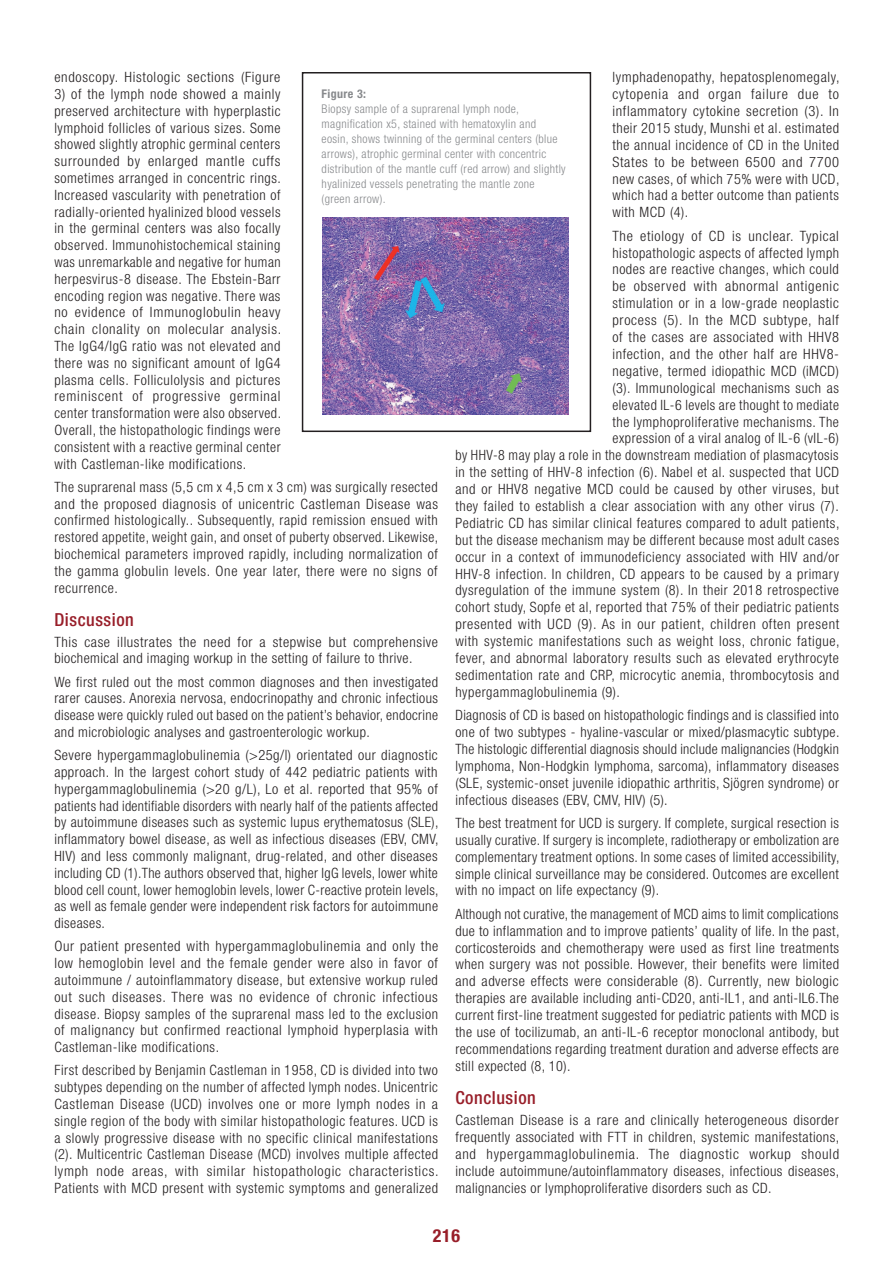
<style>
.page{position:relative;width:893px;height:1263px;background:#fff}
.page>*{position:absolute;margin:0;border:0;box-sizing:border-box;transform-origin:0 0}
.t1{font:500 condensed 18px "Helvetica Neue LT Std";letter-spacing:.03em;color:#981e29}
.t2{font:700 condensed 18px "Helvetica Neue LT Std";color:#981e29}
.t3{font:300 condensed 14.25px/16.8px "Helvetica Neue LT Std";letter-spacing:.04em;color:#231f20;text-align:justify}
.t4{font:300 condensed 12px/15px "Helvetica Neue LT Std";letter-spacing:.03em;color:#87898c}
.t5{font:700 condensed 12px "Helvetica Neue LT Std";letter-spacing:.03em;color:#87898c}
</style>
<div class="page">
<div style="left:302px;top:72px;width:289px;height:360px;border:2px solid #231f20"></div>
<img style="left:322px;top:217px;width:247px;height:197px">
<p class="t3" style="left:54px;top:69px;width:228px">endoscopy. Histologic sections (Figure</p>
<p class="t3" style="left:54px;top:85px;width:228px">3) of the lymph node showed a mainly preserved architecture with hyperplastic lymphoid follicles of various sizes. Some showed slightly atrophic germinal centers surrounded by enlarged mantle cuffs sometimes arranged in concentric rings.<br>Increased vascularity with penetration of radially-oriented hyalinized blood vessels in the germinal centers was also focally observed. Immunohistochemical staining was unremarkable and negative for human herpesvirus-8 disease. The Ebstein-Barr encoding region was negative. There was no evidence of Immunoglobulin heavy chain clonality on molecular analysis.<br>The IgG4/IgG ratio was not elevated and there was no significant amount of IgG4 plasma cells. Folliculolysis and pictures reminiscent of progressive germinal center transformation were also observed.<br>Overall, the histopathologic findings were consistent with a reactive germinal center with Castleman-like modifications.</p>
<p class="t3" style="left:54px;top:478px;width:385px">The suprarenal mass (5,5 cm x 4,5 cm x 3 cm) was surgically resected and the proposed diagnosis of unicentric Castleman Disease was confirmed histologically.. Subsequently, rapid remission ensued with restored appetite, weight gain, and onset of puberty observed. Likewise, biochemical parameters improved rapidly, including normalization of the gamma globulin levels. One year later, there were no signs of recurrence.</p>
<p class="t1" style="left:54px;top:608px;width:81px">Discussion</p>
<p class="t3" style="left:54px;top:633px;width:385px">This case illustrates the need for a stepwise but comprehensive biochemical and imaging workup in the setting of failure to thrive.</p>
<p class="t3" style="left:54px;top:673px;width:385px">We first ruled out the most common diagnoses and then investigated rarer causes. Anorexia nervosa, endocrinopathy and chronic infectious disease were quickly ruled out based on the patient’s behavior, endocrine and microbiologic analyses and gastroenterologic workup.</p>
<p class="t3" style="left:54px;top:746px;width:386px">Severe hypergammaglobulinemia (&gt;25g/l) orientated our diagnostic approach. In the largest cohort study of 442 pediatric patients with hypergammaglobulinemia (&gt;20 g/L), Lo et al. reported that 95% of patients had identifiable disorders with nearly half of the patients affected by autoimmune diseases such as systemic lupus erythematosus (SLE), inflammatory bowel disease, as well as infectious diseases (EBV, CMV, HIV) and less commonly malignant, drug-related, and other diseases including CD (1).The authors observed that, higher IgG levels, lower white blood cell count, lower hemoglobin levels, lower C-reactive protein levels, as well as female gender were independent risk factors for autoimmune diseases.</p>
<p class="t3" style="left:54px;top:938px;width:385px">Our patient presented with hypergammaglobulinemia and only the low hemoglobin level and the female gender were also in favor of autoimmune / autoinflammatory disease, but extensive workup ruled out such diseases. There was no evidence of chronic infectious disease. Biopsy samples of the suprarenal mass led to the exclusion of malignancy but confirmed reactional lymphoid hyperplasia with Castleman-like modifications.</p>
<p class="t3" style="left:54px;top:1062px;width:386px">First described by Benjamin Castleman in 1958, CD is divided into two subtypes depending on the number of affected lymph nodes. Unicentric Castleman Disease (UCD) involves one or more lymph nodes in a single region of the body with similar histopathologic features. UCD is a slowly progressive disease with no specific clinical manifestations (2). Multicentric Castleman Disease (MCD) involves multiple affected lymph node areas, with similar histopathologic characteristics.<br>Patients with MCD present with systemic symptoms and generalized</p>
<p class="t3" style="left:612px;top:69px;width:229px">lymphadenopathy, hepatosplenomegaly, cytopenia and organ failure due to inflammatory cytokine secretion (3). In their 2015 study, Munshi et al. estimated the annual incidence of CD in the United States to be between 6500 and 7700 new cases, of which 75% were with UCD, which had a better outcome than patients with MCD (4).</p>
<p class="t3" style="left:612px;top:227px;width:228px">The etiology of CD is unclear. Typical</p>
<p class="t3" style="left:612px;top:244px;width:228px">histopathologic aspects of affected lymph</p>
<p class="t3" style="left:612px;top:261px;width:228px">nodes are reactive changes, which could</p>
<p class="t3" style="left:612px;top:278px;width:228px">be observed with abnormal antigenic</p>
<p class="t3" style="left:612px;top:295px;width:228px">stimulation or in a low-grade neoplastic</p>
<p class="t3" style="left:612px;top:312px;width:228px">process (5). In the MCD subtype, half</p>
<p class="t3" style="left:612px;top:328px;width:228px">of the cases are associated with HHV8</p>
<p class="t3" style="left:612px;top:345px;width:228px">infection, and the other half are HHV8-</p>
<p class="t3" style="left:612px;top:362px;width:228px">negative, termed idiopathic MCD (iMCD)</p>
<p class="t3" style="left:612px;top:379px;width:228px">(3). Immunological mechanisms such as</p>
<p class="t3" style="left:612px;top:396px;width:228px">elevated IL-6 levels are thought to mediate</p>
<p class="t3" style="left:612px;top:413px;width:228px">the lymphoproliferative mechanisms. The</p>
<p class="t3" style="left:612px;top:430px;width:228px">expression of a viral analog of IL-6 (vIL-6)</p>
<p class="t3" style="left:455px;top:447px;width:385px">by HHV-8 may play a role in the downstream mediation of plasmacytosis</p>
<p class="t3" style="left:455px;top:464px;width:385px">in the setting of HHV-8 infection (6). Nabel et al. suspected that UCD</p>
<p class="t3" style="left:455px;top:480px;width:385px">and or HHV8 negative MCD could be caused by other viruses, but</p>
<p class="t3" style="left:455px;top:497px;width:385px">they failed to establish a clear association with any other virus (7).</p>
<p class="t3" style="left:455px;top:514px;width:386px">Pediatric CD has similar clinical features compared to adult patients,</p>
<p class="t3" style="left:455px;top:531px;width:385px">but the disease mechanism may be different because most adult cases</p>
<p class="t3" style="left:455px;top:548px;width:385px">occur in a context of immunodeficiency associated with HIV and/or</p>
<p class="t3" style="left:455px;top:565px;width:385px">HHV-8 infection. In children, CD appears to be caused by a primary</p>
<p class="t3" style="left:455px;top:582px;width:385px">dysregulation of the immune system (8). In their 2018 retrospective</p>
<p class="t3" style="left:455px;top:599px;width:385px">cohort study, Sopfe et al, reported that 75% of their pediatric patients</p>
<p class="t3" style="left:455px;top:616px;width:385px">presented with UCD (9). As in our patient, children often present</p>
<p class="t3" style="left:455px;top:633px;width:386px">with systemic manifestations such as weight loss, chronic fatigue,</p>
<p class="t3" style="left:455px;top:649px;width:385px">fever, and abnormal laboratory results such as elevated erythrocyte</p>
<p class="t3" style="left:455px;top:666px;width:385px">sedimentation rate and CRP, microcytic anemia, thrombocytosis and</p>
<p class="t3" style="left:455px;top:683px;width:166px">hypergammaglobulinemia (9).</p>
<p class="t3" style="left:455px;top:706px;width:386px">Diagnosis of CD is based on histopathologic findings and is classified into one of two subtypes - hyaline-vascular or mixed/plasmacytic subtype.<br>The histologic differential diagnosis should include malignancies (Hodgkin lymphoma, Non-Hodgkin lymphoma, sarcoma), inflammatory diseases (SLE, systemic-onset juvenile idiopathic arthritis, Sjögren syndrome) or infectious diseases (EBV, CMV, HIV) (5).</p>
<p class="t3" style="left:455px;top:814px;width:386px">The best treatment for UCD is surgery. If complete, surgical resection is usually curative. If surgery is incomplete, radiotherapy or embolization are complementary treatment options. In some cases of limited accessibility, simple clinical surveillance may be considered. Outcomes are excellent with no impact on life expectancy (9).</p>
<p class="t3" style="left:455px;top:905px;width:386px">Although not curative, the management of MCD aims to limit complications due to inflammation and to improve patients’ quality of life. In the past, corticosteroids and chemotherapy were used as first line treatments when surgery was not possible. However, their benefits were limited and adverse effects were considerable (8). Currently, new biologic therapies are available including anti-CD20, anti-IL1, and anti-IL6.The current first-line treatment suggested for pediatric patients with MCD is the use of tocilizumab, an anti-IL-6 receptor monoclonal antibody, but recommendations regarding treatment duration and adverse effects are still expected (8, 10).</p>
<p class="t1" style="left:455px;top:1087px;width:82px">Conclusion</p>
<p class="t3" style="left:455px;top:1111px;width:385px">Castleman Disease is a rare and clinically heterogeneous disorder frequently associated with FTT in children, systemic manifestations, and hypergammaglobulinemia. The diagnostic workup should include autoimmune/autoinflammatory diseases, infectious diseases, malignancies or lymphoproliferative disorders such as CD.</p>
<p class="t5" style="left:322px;top:86px;width:46px">Figure 3:</p>
<p class="t4" style="left:322px;top:101px;width:246px">Biopsy sample of a suprarenal lymph node, magnification x5, stained with hematoxylin and eosin, shows twinning of the germinal centers (blue arrows), atrophic germinal center with concentric distribution of the mantle cuff (red arrow) and slightly hyalinized vessels penetrating the mantle zone (green arrow).</p>
<p class="t2" style="left:433px;top:1224px;width:28px">216</p>
</div>
